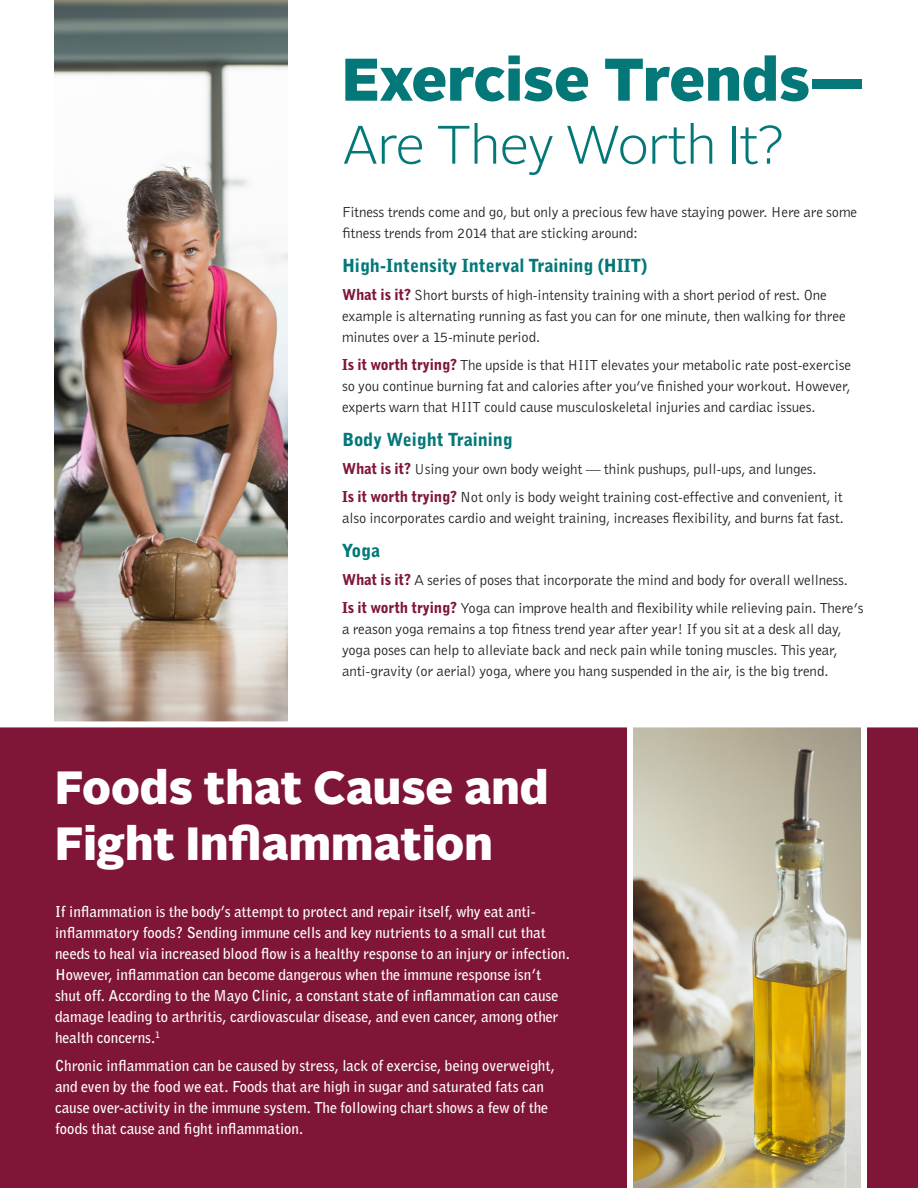
<style>
.page{position:relative;width:918px;height:1188px;background:#fff}
.page>*{position:absolute;margin:0;border:0;box-sizing:border-box;transform-origin:0 0}
.t1{font:900 60px "Alright Sans";color:#047878}
.t2{font:300 54px "Alright Sans";letter-spacing:-.025em;color:#047878}
.t3{font:900 46.5px/55.8px "Alright Sans";color:#fff}
.t4{font:900 18px "Bell Gothic";color:#047878}
.t5{font:15px/21px "Bell Gothic";letter-spacing:-.01em;color:#231f20}
.t6{font:700 15px/21px "Bell Gothic";color:#fff}
.s1{font-weight:900;color:#801637}
</style>
<div class="page">
<img style="left:54px;top:0;width:234px;height:721px">
<div style="left:0;top:721px;width:918px;height:467px;background:#801637"></div>
<img style="left:627px;top:721px;width:240px;height:467px">
<p class="t1" style="left:342px;top:37px;width:523px">Exercise Trends—</p>
<p class="t2" style="left:342px;top:108px;width:444px">Are They Worth It?</p>
<p class="t5" style="left:342px;top:201px;width:517px">Fitness trends come and go, but only a precious few have staying power. Here are some fitness trends from 2014 that are sticking around:</p>
<p class="t4" style="left:342px;top:254px;width:307px">High-Intensity Interval Training (HIIT)</p>
<p class="t5" style="left:342px;top:284px;width:505px"><span class="s1">What is it?</span> Short bursts of high-intensity training with a short period of rest. One example is alternating running as fast you can for one minute, then walking for three minutes over a 15-minute period.</p>
<p class="t5" style="left:342px;top:354px;width:511px;text-align:justify"><span class="s1">Is it worth trying?</span> The upside is that HIIT elevates your metabolic rate post-exercise so you continue burning fat and calories after you’ve finished your workout. However, experts warn that HIIT could cause musculoskeletal injuries and cardiac issues.</p>
<p class="t4" style="left:342px;top:428px;width:172px">Body Weight Training</p>
<p class="t5" style="left:342px;top:458px;width:476px"><span class="s1">What is it?</span> Using your own body weight — think pushups, pull-ups, and lunges.</p>
<p class="t5" style="left:342px;top:486px;width:503px"><span class="s1">Is it worth trying?</span> Not only is body weight training cost-effective and convenient, it also incorporates cardio and weight training, increases flexibility, and burns fat fast.</p>
<p class="t4" style="left:342px;top:539px;width:40px">Yoga</p>
<p class="t5" style="left:342px;top:569px;width:508px"><span class="s1">What is it?</span> A series of poses that incorporate the mind and body for overall wellness.</p>
<p class="t5" style="left:342px;top:597px;width:523px"><span class="s1">Is it worth trying?</span> Yoga can improve health and flexibility while relieving pain. There’s a reason yoga remains a top fitness trend year after year! If you sit at a desk all day, yoga poses can help to alleviate back and neck pain while toning muscles. This year, anti-gravity (or aerial) yoga, where you hang suspended in the air, is the big trend.</p>
<p class="t3" style="left:55px;top:760px;width:495px">Foods that Cause and<br>Fight Inflammation</p>
<p class="t6" style="left:55px;top:901px;width:516px">If inflammation is the body’s attempt to protect and repair itself, why eat anti&shy;inflammatory foods? Sending immune cells and key nutrients to a small cut that needs to heal via increased blood flow is a healthy response to an injury or infection.<br>However, inflammation can become dangerous when the immune response isn’t shut off. According to the Mayo Clinic, a constant state of inflammation can cause damage leading to arthritis, cardiovascular disease, and even cancer, among other health concerns.<sup>1</sup></p>
<p class="t6" style="left:55px;top:1055px;width:501px">Chronic inflammation can be caused by stress, lack of exercise, being overweight, and even by the food we eat. Foods that are high in sugar and saturated fats can cause over-activity in the immune system. The following chart shows a few of the foods that cause and fight inflammation.</p>
</div>
